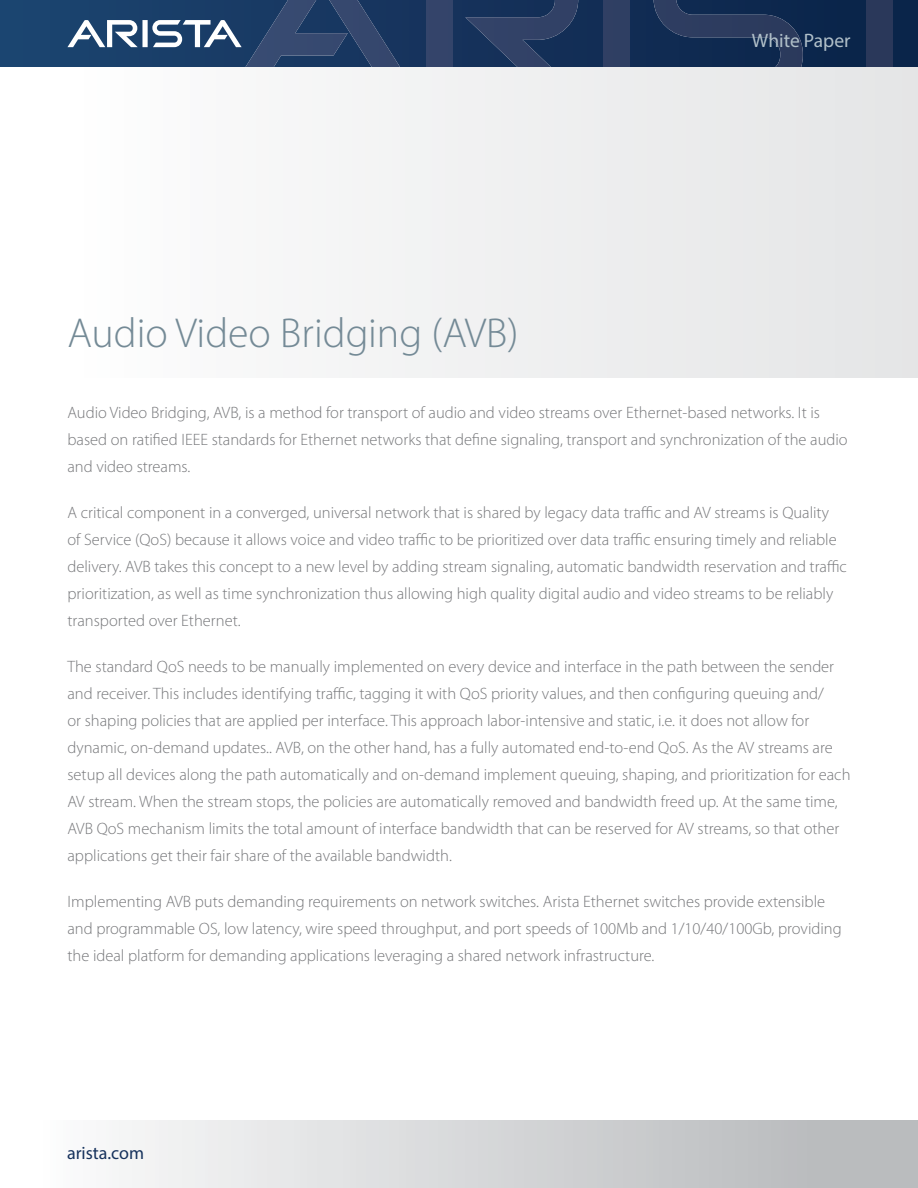
<style>
.page{position:relative;width:918px;height:1188px;background:#fff}
.page>*{position:absolute;margin:0;border:0;box-sizing:border-box;transform-origin:0 0}
.t1{font:300 42px "Myriad Pro";color:#748a96}
.t2{font:19.5px "Myriad Pro";color:#b1c0c9}
.t3{font:18px "Myriad Pro";color:#16325c}
.t4{font:300 16.5px/27px "Myriad Pro";color:#77787b}
</style>
<div class="page">
<svg style="left:0;top:0;width:918px;height:68px;background:#15345b"></svg>
<div style="left:426px;top:0;width:26px;height:68px;background:#34446a"></div>
<svg style="left:465px;top:0;width:113px;height:68px;background:#253b61"></svg>
<svg style="left:67px;top:0;width:333px;height:68px;background:#365277"></svg>
<div style="left:604px;top:0;width:26px;height:68px;background:#2f3f63"></div>
<svg style="left:654px;top:0;width:149px;height:68px;background:#1e3458"></svg>
<div style="left:867px;top:0;width:26px;height:68px;background:#2a385a"></div>
<div style="left:0;top:1120px;width:918px;height:68px;background:linear-gradient(to right,#fff,#b3b5b7)"></div>
<div style="left:0;top:68px;width:918px;height:310px;background:linear-gradient(to right,#fff,#e4e5e6)"></div>
<h1 class="t1" style="left:68px;top:310px;width:453px">Audio Video Bridging (AVB)</h1>
<p class="t2" style="left:752px;top:29px;width:100px">White Paper</p>
<p class="t4" style="left:68px;top:400px;width:782px">Audio Video Bridging, AVB, is a method for transport of audio and video streams over Ethernet-based networks. It is based on ratified IEEE standards for Ethernet networks that define signaling, transport and synchronization of the audio and video streams.</p>
<p class="t4" style="left:68px;top:500px;width:781px">A critical component in a converged, universal network that is shared by legacy data traffic and AV streams is Quality<br>of Service (QoS) because it allows voice and video traffic to be prioritized over data traffic ensuring timely and reliable delivery. AVB takes this concept to a new level by adding stream signaling, automatic bandwidth reservation and traffic prioritization, as well as time synchronization thus allowing high quality digital audio and video streams to be reliably transported over Ethernet.</p>
<p class="t4" style="left:68px;top:654px;width:785px">The standard QoS needs to be manually implemented on every device and interface in the path between the sender and receiver. This includes identifying traffic, tagging it with QoS priority values, and then configuring queuing and/<br>or shaping policies that are applied per interface. This approach labor-intensive and static, i.e. it does not allow for dynamic, on-demand updates.. AVB, on the other hand, has a fully automated end-to-end QoS. As the AV streams are setup all devices along the path automatically and on-demand implement queuing, shaping, and prioritization for each AV stream. When the stream stops, the policies are automatically removed and bandwidth freed up. At the same time, AVB QoS mechanism limits the total amount of interface bandwidth that can be reserved for AV streams, so that other applications get their fair share of the available bandwidth.</p>
<p class="t4" style="left:68px;top:888px;width:776px">Implementing AVB puts demanding requirements on network switches. Arista Ethernet switches provide extensible and programmable OS, low latency, wire speed throughput, and port speeds of 100Mb and 1/10/40/100Gb, providing the ideal platform for demanding applications leveraging a shared network infrastructure.</p>
<p class="t3" style="left:67px;top:1142px;width:79px">arista.com</p>
</div>
